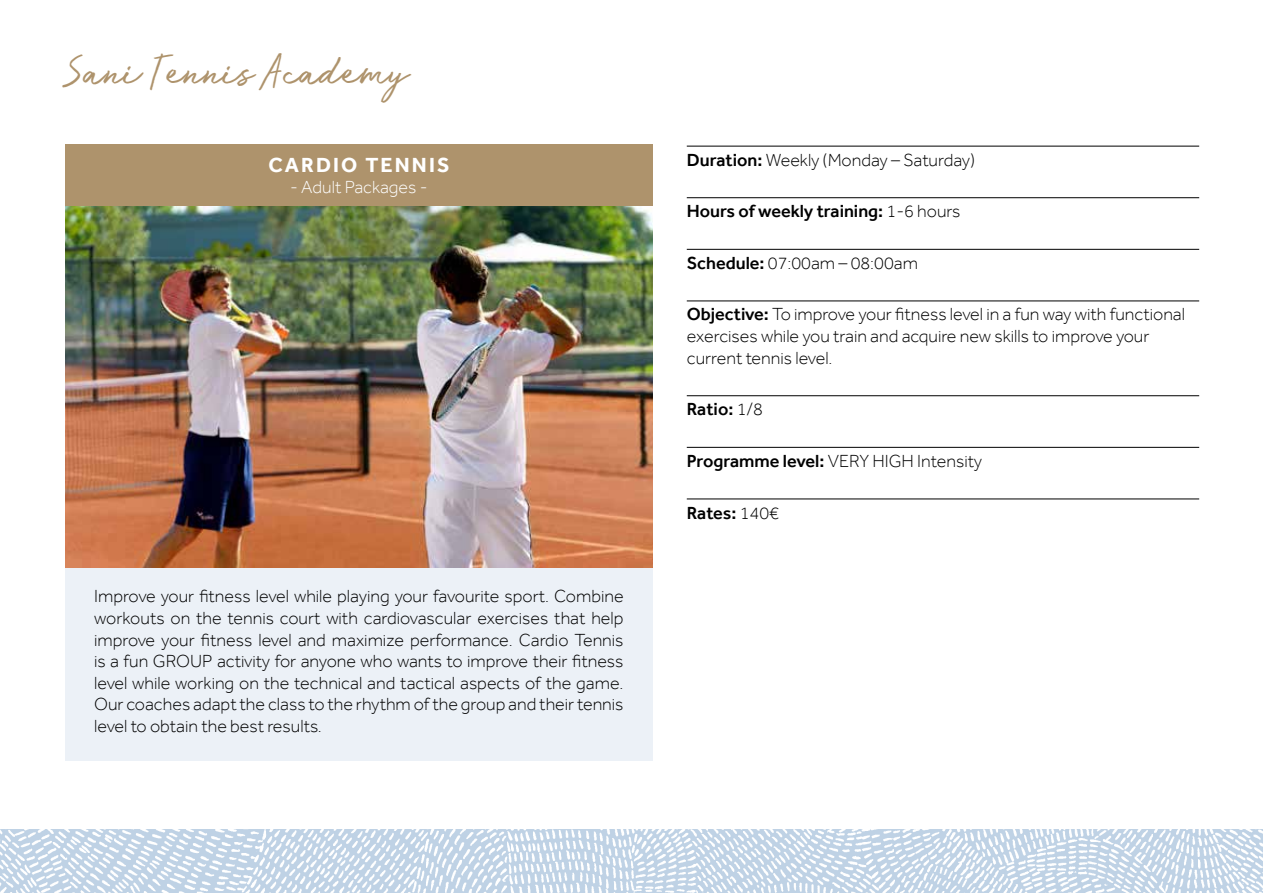
<style>
.page{position:relative;width:1263px;height:893px;background:#fff}
.page>*{position:absolute;margin:0;border:0;box-sizing:border-box;transform-origin:0 0}
.t1{font:42px "Run Wild";color:#ae936c}
.t2{font:700 21px "Effra";letter-spacing:.1em;color:#fff}
.t3{font:300 18px/21.6px "Effra";color:#000;text-align:justify}
.t4{font:500 18px "Effra";color:#000}
.t5{font:300 18px "Effra";color:#fff}
.s1{font-weight:500}
.s2{font-weight:300}
</style>
<div class="page">
<img style="left:0;top:829px;width:1263px;height:64px">
<div style="left:65px;top:166px;width:588px;height:595px;background:#ecf1f7"></div>
<div style="left:65px;top:144px;width:588px;height:62px;background:#ae936c"></div>
<img style="left:65px;top:206px;width:588px;height:362px">
<hr style="left:687px;top:146px;width:512px;height:1px;background:#000">
<hr style="left:687px;top:197px;width:512px;height:1px;background:#000">
<hr style="left:687px;top:249px;width:512px;height:1px;background:#000">
<hr style="left:687px;top:301px;width:512px;height:1px;background:#000">
<hr style="left:687px;top:395px;width:512px;height:1px;background:#000">
<hr style="left:687px;top:447px;width:512px;height:1px;background:#000">
<hr style="left:687px;top:499px;width:512px;height:1px;background:#000">
<h1 class="t1" style="left:64px;top:49px;width:345px">Sani Tennis Academy</h1>
<p class="t2" style="left:268px;top:152px;width:183px">CARDIO TENNIS</p>
<p class="t5" style="left:290px;top:177px;width:139px">- Adult Packages -</p>
<p class="t3" style="left:94px;top:585px;width:531px">Improve your fitness level while playing your favourite sport. Combine workouts on the tennis court with cardiovascular exercises that help improve your fitness level and maximize performance. Cardio Tennis is a fun GROUP activity for anyone who wants to improve their fitness level while working on the technical and tactical aspects of the game.<br>Our coaches adapt the class to the rhythm of the group and their tennis level to obtain the best results.</p>
<p class="t3" style="left:687px;top:149px;width:290px"><span class="s1">Duration:</span> Weekly (Monday – Saturday)</p>
<p class="t4" style="left:687px;top:200px;width:275px">Hours of weekly training: <span class="s2">1-6 hours</span></p>
<p class="t3" style="left:687px;top:252px;width:233px"><span class="s1">Schedule:</span> 07:00am – 08:00am</p>
<p class="t3" style="left:687px;top:304px;width:500px;text-align:left"><span class="s1">Objective:</span> To improve your fitness level in a fun way with functional exercises while you train and acquire new skills to improve your current tennis level.</p>
<p class="t4" style="left:687px;top:398px;width:78px">Ratio: <span class="s2">1/8</span></p>
<p class="t3" style="left:687px;top:450px;width:297px"><span class="s1">Programme level:</span> VERY HIGH Intensity</p>
<p class="t4" style="left:687px;top:502px;width:94px">Rates: <span class="s2">140€</span></p>
</div>
